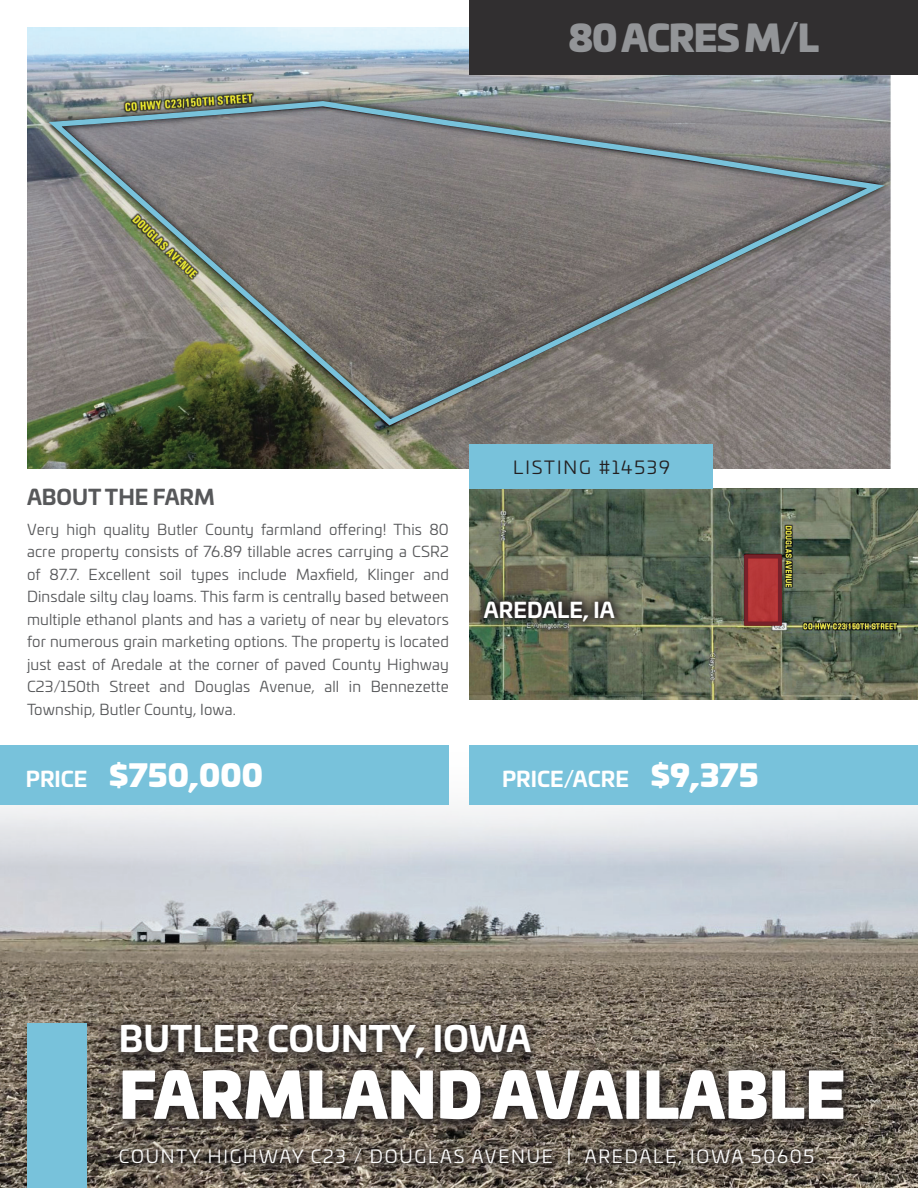
<style>
.page{position:relative;width:918px;height:1188px;background:#fff}
.page>*{position:absolute;margin:0;border:0;box-sizing:border-box;transform-origin:0 0}
.t1{font:61.2px "Univia Pro Ultra";color:#fff}
.t2{font:36px "Univia Pro Ultra";letter-spacing:-.03em;color:#939598}
.t3{font:700 34.95px "Univia Pro";color:#fff}
.t4{font:30px "Univia Pro Ultra";letter-spacing:.01em;color:#fff}
.t5{font:700 21px "Univia Pro";color:#fff}
.t6{font:700 21px "Univia Pro";color:#57585a}
.t7{font:18px "Univia Pro";letter-spacing:.1em;color:#fff}
.t8{font:18px "Univia Pro";letter-spacing:.105em;color:#231f20}
.t9{font:15px/22.5px "Univia Pro";letter-spacing:.01em;color:#57585a;text-align:justify}
.s1{font-family:"Univia Pro";font-weight:700;font-size:21px}
.s2{font-family:"Univia Pro Ultra";font-weight:400;font-size:30px}
</style>
<div class="page">
<img style="left:0;top:805px;width:918px;height:383px">
<img style="left:27px;top:27px;width:864px;height:441px">
<div style="left:469px;top:0;width:449px;height:75px;background:#312f30"></div>
<div style="left:115px;top:1069px;width:736px;height:65px;background:#231f20;opacity:.75"></div>
<div style="left:110px;top:1057px;width:746px;height:75px;background:#231f20;opacity:.75"></div>
<div style="left:114px;top:1023px;width:425px;height:49px;background:#231f20;opacity:.75"></div>
<div style="left:109px;top:1012px;width:433px;height:58px;background:#231f20;opacity:.75"></div>
<img style="left:469px;top:489px;width:449px;height:210px">
<div style="left:746px;top:557px;width:34px;height:66px;background:#b63738"></div>
<div style="left:0;top:745px;width:449px;height:60px;background:#78c2db"></div>
<div style="left:469px;top:745px;width:449px;height:60px;background:#78c2db"></div>
<svg style="left:42px;top:98px;width:849px;height:332px;background:#7d7c78"></svg>
<div style="left:469px;top:444px;width:244px;height:45px;background:#78c2db"></div>
<div style="left:744px;top:555px;width:38px;height:70px;border:4px solid #77212a"></div>
<div style="left:27px;top:1024px;width:59px;height:164px;background:#78c2db"></div>
<img style="left:472px;top:589px;width:155px;height:45px">
<div style="left:112px;top:1149px;width:709px;height:31px;background:#231f20;opacity:.75"></div>
<div style="left:107px;top:1137px;width:719px;height:40px;background:#231f20;opacity:.75"></div>
<p class="t2" style="left:569px;top:8px;width:252px">80 ACRES M/L</p>
<p class="t6" style="left:27px;top:481px;width:189px">ABOUT THE FARM</p>
<p class="t9" style="left:27px;top:517px;width:423px">Very high quality Butler County farmland offering! This 80 acre property consists of 76.89 tillable acres carrying a CSR2 of 87.7. Excellent soil types include Maxfield, Klinger and Dinsdale silty clay loams. This farm is centrally based between multiple ethanol plants and has a variety of near by elevators for numerous grain marketing options. The property is located just east of Aredale at the corner of paved County Highway C23/150th Street and Douglas Avenue, all in Bennezette Township, Butler County, Iowa.</p>
<p class="t8" style="left:513px;top:454px;width:158px">LISTING #14539</p>
<p class="t5" style="left:484px;top:593px;width:132px">AREDALE, IA</p>
<p class="t4" style="left:26px;top:750px;width:239px"><span class="s1">PRICE</span> $750,000</p>
<p class="t5" style="left:502px;top:762px;width:258px">PRICE/ACRE <span class="s2">$9,375</span></p>
<p class="t3" style="left:119px;top:1011px;width:414px">BUTLER COUNTY, IOWA</p>
<p class="t1" style="left:119px;top:1044px;width:728px">FARMLAND AVAILABLE</p>
<p class="t7" style="left:119px;top:1144px;width:697px">COUNTY HIGHWAY C23 / DOUGLAS AVENUE | AREDALE, IOWA 50605</p>
</div>
